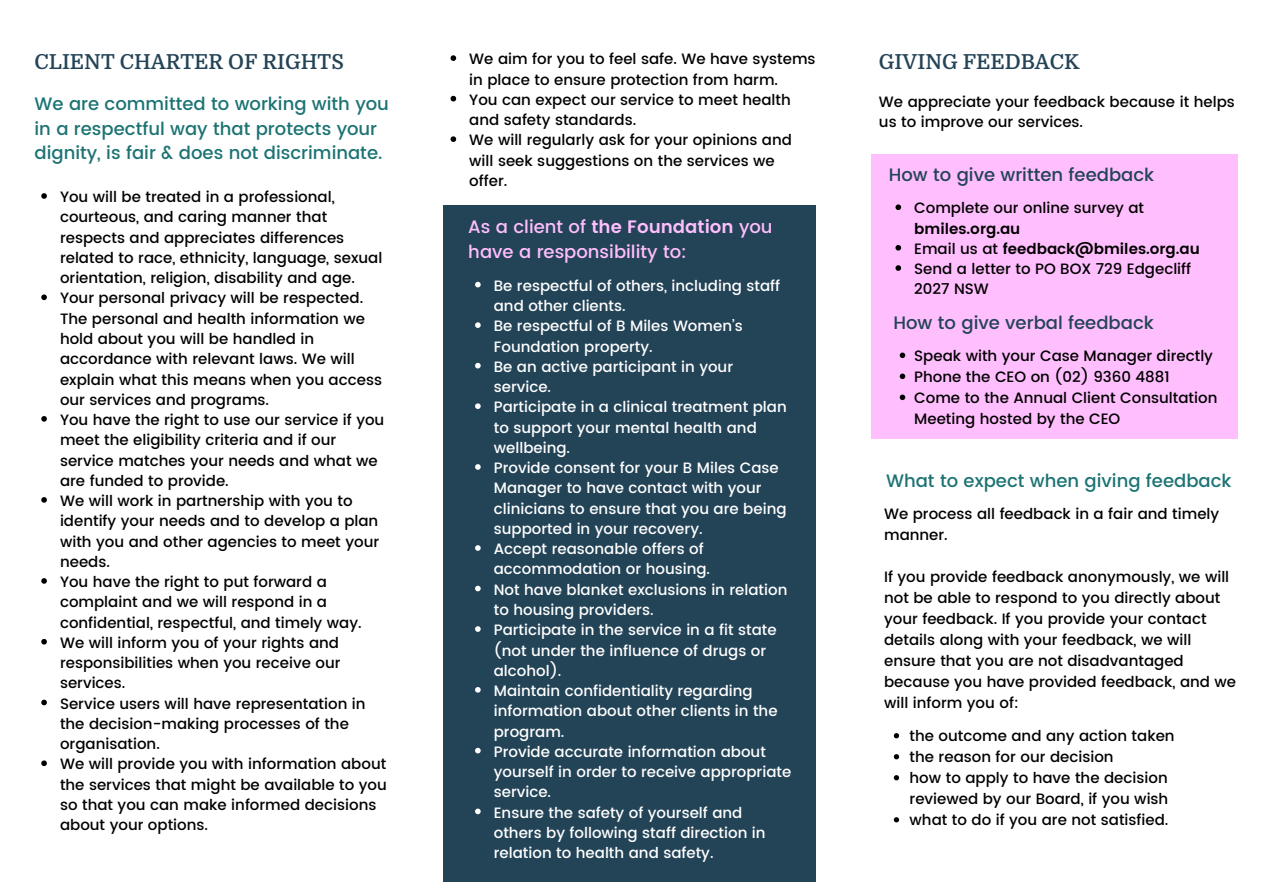
<style>
.page{position:relative;width:1263px;height:894px;background:#fff}
.page>*{position:absolute;margin:0;border:0;box-sizing:border-box;transform-origin:0 0}
.t1{font:600 20.55px "Domine";color:#234357}
.t2{font:500 18px/24.8px "Poppins";color:#1c7373}
.t3{font:500 18px/24.8px "Poppins";color:#ffbefd}
.t4{font:500 18px "Poppins";color:#234357}
.t5{font:500 15px/20.2px "Poppins";color:#000}
.t6{font:500 15px/20.2px "Poppins";color:#fff}
.t7{font:600 15px "Poppins";color:#000}
.s1{font-weight:600}
.s2{font-weight:500}
</style>
<div class="page">
<svg style="left:41px;top:193px;width:6px;height:6px"></svg>
<svg style="left:41px;top:294px;width:6px;height:6px"></svg>
<svg style="left:41px;top:416px;width:6px;height:5px"></svg>
<svg style="left:41px;top:497px;width:6px;height:5px"></svg>
<svg style="left:41px;top:578px;width:6px;height:5px"></svg>
<svg style="left:41px;top:638px;width:6px;height:6px"></svg>
<svg style="left:41px;top:699px;width:6px;height:6px"></svg>
<svg style="left:41px;top:760px;width:6px;height:5px"></svg>
<div style="left:444px;top:205px;width:372px;height:676px;background:#234357"></div>
<svg style="left:475px;top:282px;width:6px;height:5px"></svg>
<svg style="left:475px;top:322px;width:6px;height:6px"></svg>
<svg style="left:475px;top:363px;width:6px;height:5px"></svg>
<svg style="left:475px;top:403px;width:6px;height:6px"></svg>
<svg style="left:475px;top:464px;width:6px;height:5px"></svg>
<svg style="left:475px;top:545px;width:6px;height:5px"></svg>
<svg style="left:475px;top:585px;width:6px;height:6px"></svg>
<svg style="left:475px;top:626px;width:6px;height:5px"></svg>
<svg style="left:475px;top:687px;width:6px;height:5px"></svg>
<svg style="left:475px;top:747px;width:6px;height:6px"></svg>
<svg style="left:475px;top:808px;width:6px;height:6px"></svg>
<svg style="left:451px;top:55px;width:5px;height:6px"></svg>
<svg style="left:451px;top:96px;width:5px;height:5px"></svg>
<svg style="left:451px;top:136px;width:5px;height:6px"></svg>
<svg style="left:894px;top:733px;width:5px;height:5px"></svg>
<svg style="left:894px;top:754px;width:5px;height:5px"></svg>
<svg style="left:894px;top:775px;width:5px;height:5px"></svg>
<svg style="left:894px;top:817px;width:5px;height:5px"></svg>
<div style="left:871px;top:154px;width:367px;height:284px;background:#ffbefd"></div>
<svg style="left:900px;top:352px;width:5px;height:6px"></svg>
<svg style="left:900px;top:373px;width:5px;height:6px"></svg>
<svg style="left:900px;top:394px;width:5px;height:6px"></svg>
<svg style="left:895px;top:204px;width:6px;height:6px"></svg>
<svg style="left:895px;top:245px;width:6px;height:5px"></svg>
<svg style="left:895px;top:265px;width:6px;height:6px"></svg>
<p class="t1" style="left:35px;top:51px;width:311px">CLIENT CHARTER OF RIGHTS</p>
<p class="t2" style="left:35px;top:91px;width:356px">We are committed to working with you in a respectful way that protects your dignity, is fair &amp; does not discriminate.</p>
<p class="t5" style="left:60px;top:187px;width:324px">You will be treated in a professional, courteous, and caring manner that respects and appreciates differences related to race, ethnicity, language, sexual orientation, religion, disability and age.</p>
<p class="t5" style="left:60px;top:288px;width:323px">Your personal privacy will be respected.<br>The personal and health information we hold about you will be handled in accordance with relevant laws. We will explain what this means when you access our services and programs.</p>
<p class="t5" style="left:60px;top:409px;width:326px">You have the right to use our service if you meet the eligibility criteria and if our service matches your needs and what we are funded to provide.</p>
<p class="t5" style="left:60px;top:490px;width:321px">We will work in partnership with you to identify your needs and to develop a plan with you and other agencies to meet your needs.</p>
<p class="t5" style="left:60px;top:571px;width:303px">You have the right to put forward a complaint and we will respond in a confidential, respectful, and timely way.</p>
<p class="t5" style="left:60px;top:632px;width:282px;text-align:justify">We will inform you of your rights and responsibilities when you receive our services.</p>
<p class="t5" style="left:60px;top:693px;width:307px">Service users will have representation in the decision-making processes of the organisation.</p>
<p class="t5" style="left:60px;top:754px;width:328px">We will provide you with information about the services that might be available to you so that you can make informed decisions about your options.</p>
<p class="t5" style="left:469px;top:49px;width:348px">We aim for you to feel safe. We have systems in place to ensure protection from harm.</p>
<p class="t5" style="left:469px;top:89px;width:323px">You can expect our service to meet health and safety standards.</p>
<p class="t5" style="left:469px;top:130px;width:324px">We will regularly ask for your opinions and will seek suggestions on the services we offer.</p>
<p class="t3" style="left:468px;top:214px;width:306px">As a client of <span class="s1">the Foundation</span> you have a responsibility to:</p>
<p class="t6" style="left:494px;top:275px;width:288px">Be respectful of others, including staff and other clients.</p>
<p class="t6" style="left:494px;top:316px;width:250px">Be respectful of B Miles Women’s<br>Foundation property.</p>
<p class="t6" style="left:494px;top:356px;width:241px">Be an active participant in your service.</p>
<p class="t6" style="left:494px;top:397px;width:294px">Participate in a clinical treatment plan to support your mental health and wellbeing.</p>
<p class="t6" style="left:494px;top:457px;width:294px">Provide consent for your B Miles Case Manager to have contact with your clinicians to ensure that you are being supported in your recovery.</p>
<p class="t6" style="left:494px;top:538px;width:218px">Accept reasonable offers of accommodation or housing.</p>
<p class="t6" style="left:494px;top:579px;width:295px">Not have blanket exclusions in relation to housing providers.</p>
<p class="t6" style="left:494px;top:619px;width:284px">Participate in the service in a fit state (not under the influence of drugs or alcohol).</p>
<p class="t6" style="left:494px;top:680px;width:285px">Maintain confidentiality regarding information about other clients in the program.</p>
<p class="t6" style="left:494px;top:741px;width:299px">Provide accurate information about yourself in order to receive appropriate service.</p>
<p class="t6" style="left:494px;top:802px;width:273px">Ensure the safety of yourself and others by following staff direction in relation to health and safety.</p>
<p class="t1" style="left:879px;top:51px;width:202px">GIVING FEEDBACK</p>
<p class="t5" style="left:879px;top:91px;width:357px">We appreciate your feedback because it helps us to improve our services.</p>
<p class="t4" style="left:889px;top:164px;width:267px">How to give written feedback</p>
<p class="t5" style="left:914px;top:198px;width:231px">Complete our online survey at <span class="s1">bmiles.org.au</span></p>
<p class="t7" style="left:914px;top:240px;width:287px"><span class="s2">Email us at</span> feedback@bmiles.org.au</p>
<p class="t5" style="left:914px;top:259px;width:278px">Send a letter to PO BOX 729 Edgecliff<br>2027 NSW</p>
<p class="t4" style="left:893px;top:312px;width:262px">How to give verbal feedback</p>
<p class="t5" style="left:914px;top:345px;width:300px">Speak with your Case Manager directly</p>
<p class="t5" style="left:914px;top:366px;width:257px">Phone the CEO on (02) 9360 4881</p>
<p class="t5" style="left:914px;top:387px;width:305px;line-height:21px">Come to the Annual Client Consultation<br>Meeting hosted by the CEO</p>
<p class="t2" style="left:886px;top:468px;width:347px">What to expect when giving feedback</p>
<p class="t5" style="left:884px;top:502px;width:337px;line-height:21px">We process all feedback in a fair and timely manner.</p>
<p class="t5" style="left:884px;top:565px;width:354px;line-height:21px">If you provide feedback anonymously, we will not be able to respond to you directly about your feedback. If you provide your contact details along with your feedback, we will ensure that you are not disadvantaged because you have provided feedback, and we will inform you of:</p>
<p class="t5" style="left:910px;top:725px;width:267px">the outcome and any action taken</p>
<p class="t5" style="left:910px;top:746px;width:206px">the reason for our decision</p>
<p class="t5" style="left:910px;top:766px;width:260px;line-height:21px">how to apply to have the decision reviewed by our Board, if you wish</p>
<p class="t5" style="left:910px;top:809px;width:260px">what to do if you are not satisfied.</p>
</div>
